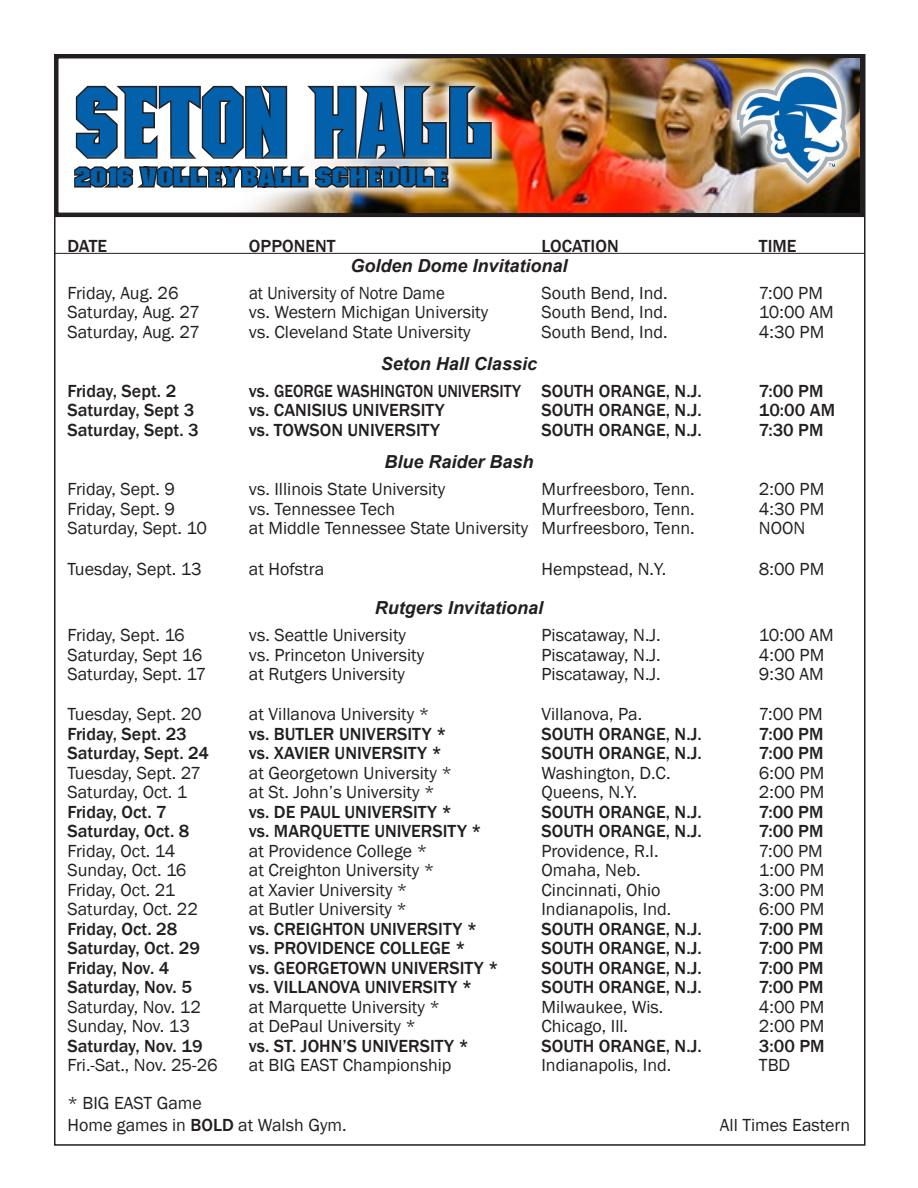
<style>
.page{position:relative;width:918px;height:1188px;background:#fff}
.page>*{position:absolute;margin:0;border:0;box-sizing:border-box;transform-origin:0 0}
.t1{font:81px "SHU Bold";color:#0261aa}
.t2{font:21px "SHU Bold";color:#0261aa;scale:1.43 1}
.t3{font:18px "Franklin Gothic";color:#231f20}
.t4{font:500 18px "Franklin Gothic";color:#231f20}
.t5{font:italic 700 18px "Arial";color:#231f20}
.t6{font:18px "Franklin Gothic";color:#231f20;scale:.94 1}
.s1{font-weight:500}
</style>
<div class="page">
<hr style="left:54px;top:253px;width:810px;height:1px;background:#231f20">
<div style="left:54px;top:54px;width:810px;height:163px;border:4px solid #231f20"></div>
<img style="left:58px;top:58px;width:802px;height:154px">
<div style="left:63px;top:73px;width:441px;height:99px;background:#fff;opacity:.92"></div>
<div style="left:724px;top:56px;width:137px;height:140px;background:#fff;opacity:.94"></div>
<img style="left:737px;top:69px;width:111px;height:115px">
<div style="left:61px;top:153px;width:400px;height:48px;background:#fff;opacity:.92"></div>
<svg style="left:73px;top:83px;width:420px;height:111px"></svg>
<p class="t1" style="left:77px;top:87px;width:420px">SETON HALL</p>
<p class="t2" style="left:76px;top:168px;width:262px">2016 VOLLEYBALL SCHEDULE</p>
<p class="t4" style="left:68px;top:235px;width:41px">DATE</p>
<p class="t4" style="left:249px;top:235px;width:88px">OPPONENT</p>
<p class="t4" style="left:541px;top:235px;width:79px">LOCATION</p>
<p class="t4" style="left:759px;top:235px;width:39px">TIME</p>
<p class="t5" style="left:350px;top:253px;width:219px">Golden Dome Invitational</p>
<p class="t3" style="left:68px;top:281px;width:113px">Friday, Aug. 26</p>
<p class="t6" style="left:249px;top:281px;width:210px">at University of Notre Dame</p>
<p class="t3" style="left:541px;top:281px;width:128px">South Bend, Ind.</p>
<p class="t3" style="left:759px;top:281px;width:65px">7:00 PM</p>
<p class="t3" style="left:68px;top:301px;width:134px">Saturday, Aug. 27</p>
<p class="t3" style="left:249px;top:301px;width:241px">vs. Western Michigan University</p>
<p class="t3" style="left:541px;top:301px;width:128px">South Bend, Ind.</p>
<p class="t3" style="left:759px;top:301px;width:76px">10:00 AM</p>
<p class="t3" style="left:68px;top:321px;width:134px">Saturday, Aug. 27</p>
<p class="t3" style="left:249px;top:321px;width:223px">vs. Cleveland State University</p>
<p class="t3" style="left:541px;top:321px;width:128px">South Bend, Ind.</p>
<p class="t3" style="left:759px;top:321px;width:67px">4:30 PM</p>
<p class="t5" style="left:381px;top:351px;width:158px">Seton Hall Classic</p>
<p class="t4" style="left:68px;top:380px;width:110px">Friday, Sept. 2</p>
<p class="t4" style="left:249px;top:380px;width:454px">vs. GEORGE WASHINGTON UNIVERSITY SOUTH ORANGE, N.J.</p>
<p class="t4" style="left:759px;top:380px;width:66px">7:00 PM</p>
<p class="t4" style="left:68px;top:399px;width:129px">Saturday, Sept 3</p>
<p class="t4" style="left:249px;top:399px;width:197px">vs. CANISIUS UNIVERSITY</p>
<p class="t4" style="left:541px;top:399px;width:162px">SOUTH ORANGE, N.J.</p>
<p class="t4" style="left:759px;top:399px;width:78px">10:00 AM</p>
<p class="t4" style="left:68px;top:419px;width:133px">Saturday, Sept. 3</p>
<p class="t4" style="left:249px;top:419px;width:193px">vs. TOWSON UNIVERSITY</p>
<p class="t4" style="left:541px;top:419px;width:162px">SOUTH ORANGE, N.J.</p>
<p class="t4" style="left:759px;top:419px;width:66px">7:30 PM</p>
<p class="t5" style="left:384px;top:450px;width:151px">Blue Raider Bash</p>
<p class="t3" style="left:68px;top:478px;width:109px">Friday, Sept. 9</p>
<p class="t3" style="left:249px;top:478px;width:198px">vs. Illinois State University</p>
<p class="t3" style="left:541px;top:478px;width:155px">Murfreesboro, Tenn.</p>
<p class="t3" style="left:759px;top:478px;width:67px">2:00 PM</p>
<p class="t3" style="left:68px;top:497px;width:109px">Friday, Sept. 9</p>
<p class="t3" style="left:249px;top:497px;width:148px">vs. Tennessee Tech</p>
<p class="t3" style="left:541px;top:497px;width:155px">Murfreesboro, Tenn.</p>
<p class="t3" style="left:759px;top:497px;width:67px">4:30 PM</p>
<p class="t3" style="left:68px;top:517px;width:141px">Saturday, Sept. 10</p>
<p class="t3" style="left:249px;top:517px;width:447px">at Middle Tennessee State University Murfreesboro, Tenn.</p>
<p class="t3" style="left:759px;top:517px;width:48px">NOON</p>
<p class="t3" style="left:68px;top:557px;width:136px">Tuesday, Sept. 13</p>
<p class="t3" style="left:249px;top:557px;width:77px">at Hofstra</p>
<p class="t3" style="left:541px;top:557px;width:126px">Hempstead, N.Y.</p>
<p class="t3" style="left:759px;top:557px;width:67px">8:00 PM</p>
<p class="t5" style="left:375px;top:596px;width:170px">Rutgers Invitational</p>
<p class="t3" style="left:68px;top:624px;width:119px">Friday, Sept. 16</p>
<p class="t3" style="left:249px;top:624px;width:159px">vs. Seattle University</p>
<p class="t3" style="left:541px;top:624px;width:121px">Piscataway, N.J.</p>
<p class="t3" style="left:759px;top:624px;width:76px">10:00 AM</p>
<p class="t3" style="left:68px;top:644px;width:136px">Saturday, Sept 16</p>
<p class="t3" style="left:249px;top:644px;width:177px">vs. Princeton University</p>
<p class="t3" style="left:541px;top:644px;width:121px">Piscataway, N.J.</p>
<p class="t3" style="left:759px;top:644px;width:67px">4:00 PM</p>
<p class="t3" style="left:68px;top:663px;width:140px">Saturday, Sept. 17</p>
<p class="t3" style="left:249px;top:663px;width:158px">at Rutgers University</p>
<p class="t3" style="left:541px;top:663px;width:121px">Piscataway, N.J.</p>
<p class="t3" style="left:759px;top:663px;width:66px">9:30 AM</p>
<p class="t3" style="left:68px;top:703px;width:136px">Tuesday, Sept. 20</p>
<p class="t3" style="left:249px;top:703px;width:182px">at Villanova University *</p>
<p class="t3" style="left:541px;top:703px;width:102px">Villanova, Pa.</p>
<p class="t3" style="left:759px;top:703px;width:65px">7:00 PM</p>
<p class="t4" style="left:68px;top:722px;width:121px">Friday, Sept. 23</p>
<p class="t4" style="left:249px;top:722px;width:199px">vs. BUTLER UNIVERSITY *</p>
<p class="t4" style="left:541px;top:722px;width:162px">SOUTH ORANGE, N.J.</p>
<p class="t4" style="left:759px;top:722px;width:66px">7:00 PM</p>
<p class="t4" style="left:68px;top:742px;width:143px">Saturday, Sept. 24</p>
<p class="t4" style="left:249px;top:742px;width:195px">vs. XAVIER UNIVERSITY *</p>
<p class="t4" style="left:541px;top:742px;width:162px">SOUTH ORANGE, N.J.</p>
<p class="t4" style="left:759px;top:742px;width:66px">7:00 PM</p>
<p class="t3" style="left:68px;top:761px;width:135px">Tuesday, Sept. 27</p>
<p class="t3" style="left:249px;top:761px;width:205px">at Georgetown University *</p>
<p class="t3" style="left:541px;top:761px;width:131px">Washington, D.C.</p>
<p class="t3" style="left:759px;top:761px;width:67px">6:00 PM</p>
<p class="t3" style="left:68px;top:781px;width:122px">Saturday, Oct. 1</p>
<p class="t3" style="left:249px;top:781px;width:187px">at St. John’s University *</p>
<p class="t3" style="left:541px;top:781px;width:97px">Queens, N.Y.</p>
<p class="t3" style="left:759px;top:781px;width:67px">2:00 PM</p>
<p class="t4" style="left:68px;top:800px;width:101px">Friday, Oct. 7</p>
<p class="t4" style="left:249px;top:800px;width:205px">vs. DE PAUL UNIVERSITY *</p>
<p class="t4" style="left:541px;top:800px;width:162px">SOUTH ORANGE, N.J.</p>
<p class="t4" style="left:759px;top:800px;width:66px">7:00 PM</p>
<p class="t4" style="left:68px;top:820px;width:123px">Saturday, Oct. 8</p>
<p class="t4" style="left:249px;top:820px;width:234px">vs. MARQUETTE UNIVERSITY *</p>
<p class="t4" style="left:541px;top:820px;width:162px">SOUTH ORANGE, N.J.</p>
<p class="t4" style="left:759px;top:820px;width:66px">7:00 PM</p>
<p class="t3" style="left:68px;top:839px;width:109px">Friday, Oct. 14</p>
<p class="t3" style="left:249px;top:839px;width:180px">at Providence College *</p>
<p class="t3" style="left:541px;top:839px;width:119px">Providence, R.I.</p>
<p class="t3" style="left:759px;top:839px;width:65px">7:00 PM</p>
<p class="t3" style="left:68px;top:859px;width:121px">Sunday, Oct. 16</p>
<p class="t3" style="left:249px;top:859px;width:187px">at Creighton University *</p>
<p class="t3" style="left:541px;top:859px;width:101px">Omaha, Neb.</p>
<p class="t3" style="left:759px;top:859px;width:67px">1:00 PM</p>
<p class="t3" style="left:68px;top:878px;width:109px">Friday, Oct. 21</p>
<p class="t3" style="left:249px;top:878px;width:160px">at Xavier University *</p>
<p class="t3" style="left:541px;top:878px;width:121px">Cincinnati, Ohio</p>
<p class="t3" style="left:759px;top:878px;width:67px">3:00 PM</p>
<p class="t3" style="left:68px;top:898px;width:132px">Saturday, Oct. 22</p>
<p class="t3" style="left:249px;top:898px;width:160px">at Butler University *</p>
<p class="t3" style="left:541px;top:898px;width:131px">Indianapolis, Ind.</p>
<p class="t3" style="left:759px;top:898px;width:67px">6:00 PM</p>
<p class="t4" style="left:68px;top:917px;width:111px">Friday, Oct. 28</p>
<p class="t4" style="left:249px;top:917px;width:230px">vs. CREIGHTON UNIVERSITY *</p>
<p class="t4" style="left:541px;top:917px;width:162px">SOUTH ORANGE, N.J.</p>
<p class="t4" style="left:759px;top:917px;width:66px">7:00 PM</p>
<p class="t4" style="left:68px;top:937px;width:134px">Saturday, Oct. 29</p>
<p class="t4" style="left:249px;top:937px;width:218px">vs. PROVIDENCE COLLEGE *</p>
<p class="t4" style="left:541px;top:937px;width:162px">SOUTH ORANGE, N.J.</p>
<p class="t4" style="left:759px;top:937px;width:66px">7:00 PM</p>
<p class="t4" style="left:68px;top:956px;width:103px">Friday, Nov. 4</p>
<p class="t4" style="left:249px;top:956px;width:251px">vs. GEORGETOWN UNIVERSITY *</p>
<p class="t4" style="left:541px;top:956px;width:162px">SOUTH ORANGE, N.J.</p>
<p class="t4" style="left:759px;top:956px;width:66px">7:00 PM</p>
<p class="t4" style="left:68px;top:976px;width:126px">Saturday, Nov. 5</p>
<p class="t4" style="left:249px;top:976px;width:225px">vs. VILLANOVA UNIVERSITY *</p>
<p class="t4" style="left:541px;top:976px;width:162px">SOUTH ORANGE, N.J.</p>
<p class="t4" style="left:759px;top:976px;width:66px">7:00 PM</p>
<p class="t3" style="left:68px;top:995px;width:135px">Saturday, Nov. 12</p>
<p class="t3" style="left:249px;top:995px;width:192px">at Marquette University *</p>
<p class="t3" style="left:541px;top:995px;width:123px">Milwaukee, Wis.</p>
<p class="t3" style="left:759px;top:995px;width:67px">4:00 PM</p>
<p class="t3" style="left:68px;top:1015px;width:124px">Sunday, Nov. 13</p>
<p class="t3" style="left:249px;top:1015px;width:168px">at DePaul University *</p>
<p class="t3" style="left:541px;top:1015px;width:88px">Chicago, Ill.</p>
<p class="t3" style="left:759px;top:1015px;width:67px">2:00 PM</p>
<p class="t4" style="left:68px;top:1034px;width:137px">Saturday, Nov. 19</p>
<p class="t4" style="left:249px;top:1034px;width:222px">vs. ST. JOHN’S UNIVERSITY *</p>
<p class="t4" style="left:541px;top:1034px;width:162px">SOUTH ORANGE, N.J.</p>
<p class="t4" style="left:759px;top:1034px;width:67px">3:00 PM</p>
<p class="t3" style="left:68px;top:1054px;width:152px">Fri.-Sat., Nov. 25-26</p>
<p class="t3" style="left:249px;top:1054px;width:204px">at BIG EAST Championship</p>
<p class="t3" style="left:541px;top:1054px;width:131px">Indianapolis, Ind.</p>
<p class="t3" style="left:759px;top:1054px;width:33px">TBD</p>
<p class="t3" style="left:68px;top:1091px;width:136px">* BIG EAST Game</p>
<p class="t3" style="left:68px;top:1114px;width:281px">Home games in <span class="s1">BOLD</span> at Walsh Gym.</p>
<p class="t3" style="left:720px;top:1114px;width:132px">All Times Eastern</p>
</div>
